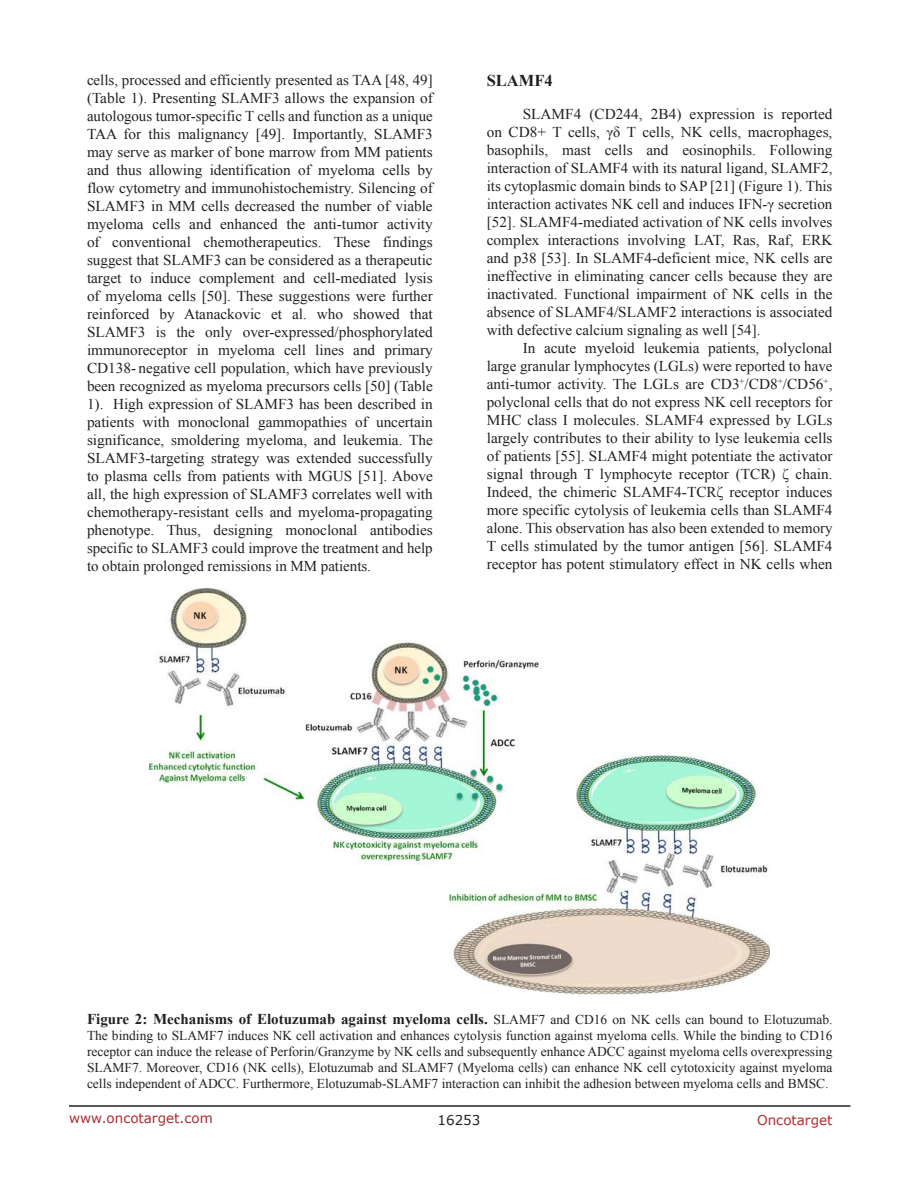
<style>
.page{position:relative;width:918px;height:1188px;background:#fff}
.page>*{position:absolute;margin:0;border:0;box-sizing:border-box;transform-origin:0 0}
.t1{font:700 16.5px "Times New Roman";color:#231f20}
.t2{font:15px/18px "Times New Roman";color:#231f20;text-align:justify}
.t3{font:700 15px "Times New Roman";color:#231f20}
.t4{font:13.5px/16.2px "Times New Roman";color:#231f20;text-align:justify}
.t5{font:13.5px "Verdana";color:#ac2b31}
.t6{font:13.5px "Verdana";color:#231f20}
.s1{font-weight:400;font-size:13.5px}
</style>
<div class="page">
<hr style="left:69px;top:1105px;width:782px;height:2px;background:#231f20">
<img style="left:150px;top:588px;width:620px;height:406px">
<p class="t2" style="left:87px;top:73px;width:347px">cells, processed and efficiently presented as TAA [48, 49] (Table 1). Presenting SLAMF3 allows the expansion of autologous tumor-specific T cells and function as a unique TAA for this malignancy [49]. Importantly, SLAMF3 may serve as marker of bone marrow from MM patients and thus allowing identification of myeloma cells by flow cytometry and immunohistochemistry. Silencing of SLAMF3 in MM cells decreased the number of viable myeloma cells and enhanced the anti-tumor activity of conventional chemotherapeutics. These findings suggest that SLAMF3 can be considered as a therapeutic target to induce complement and cell-mediated lysis of myeloma cells [50]. These suggestions were further reinforced by Atanackovic et al. who showed that SLAMF3 is the only over-expressed/phosphorylated immunoreceptor in myeloma cell lines and primary CD138- negative cell population, which have previously been recognized as myeloma precursors cells [50] (Table 1). High expression of SLAMF3 has been described in patients with monoclonal gammopathies of uncertain significance, smoldering myeloma, and leukemia. The SLAMF3-targeting strategy was extended successfully to plasma cells from patients with MGUS [51]. Above all, the high expression of SLAMF3 correlates well with chemotherapy-resistant cells and myeloma-propagating phenotype. Thus, designing monoclonal antibodies specific to SLAMF3 could improve the treatment and help to obtain prolonged remissions in MM patients.</p>
<p class="t1" style="left:487px;top:75px;width:67px">SLAMF4</p>
<p class="t2" style="left:487px;top:107px;width:347px;text-indent:36px">SLAMF4 (CD244, 2B4) expression is reported on CD8+ T cells, γδ T cells, NK cells, macrophages, basophils, mast cells and eosinophils. Following interaction of SLAMF4 with its natural ligand, SLAMF2, its cytoplasmic domain binds to SAP [21] (Figure 1). This interaction activates NK cell and induces IFN-γ secretion [52]. SLAMF4-mediated activation of NK cells involves complex interactions involving LAT, Ras, Raf, ERK and p38 [53]. In SLAMF4-deficient mice, NK cells are ineffective in eliminating cancer cells because they are inactivated. Functional impairment of NK cells in the absence of SLAMF4/SLAMF2 interactions is associated with defective calcium signaling as well [54].</p>
<p class="t2" style="left:487px;top:341px;width:347px;text-indent:36px">In acute myeloid leukemia patients, polyclonal large granular lymphocytes (LGLs) were reported to have anti-tumor activity. The LGLs are CD3<sup>+</sup>/CD8<sup>+</sup>/CD56<sup>+</sup>, polyclonal cells that do not express NK cell receptors for MHC class I molecules. SLAMF4 expressed by LGLs largely contributes to their ability to lyse leukemia cells of patients [55]. SLAMF4 might potentiate the activator signal through T lymphocyte receptor (TCR) ζ chain.<br>Indeed, the chimeric SLAMF4-TCRζ receptor induces more specific cytolysis of leukemia cells than SLAMF4 alone. This observation has also been extended to memory T cells stimulated by the tumor antigen [56]. SLAMF4 receptor has potent stimulatory effect in NK cells when</p>
<p class="t3" style="left:87px;top:1013px;width:747px">Figure 2: Mechanisms of Elotuzumab against myeloma cells. <span class="s1">SLAMF7 and CD16 on NK cells can bound to Elotuzumab.</span></p>
<p class="t4" style="left:87px;top:1029px;width:747px">The binding to SLAMF7 induces NK cell activation and enhances cytolysis function against myeloma cells. While the binding to CD16 receptor can induce the release of Perforin/Granzyme by NK cells and subsequently enhance ADCC against myeloma cells overexpressing SLAMF7. Moreover, CD16 (NK cells), Elotuzumab and SLAMF7 (Myeloma cells) can enhance NK cell cytotoxicity against myeloma cells independent of ADCC. Furthermore, Elotuzumab-SLAMF7 interaction can inhibit the adhesion between myeloma cells and BMSC.</p>
<p class="t5" style="left:69px;top:1112px;width:145px">www.oncotarget.com</p>
<p class="t6" style="left:438px;top:1114px;width:44px">16253</p>
<p class="t5" style="left:757px;top:1114px;width:77px">Oncotarget</p>
</div>
